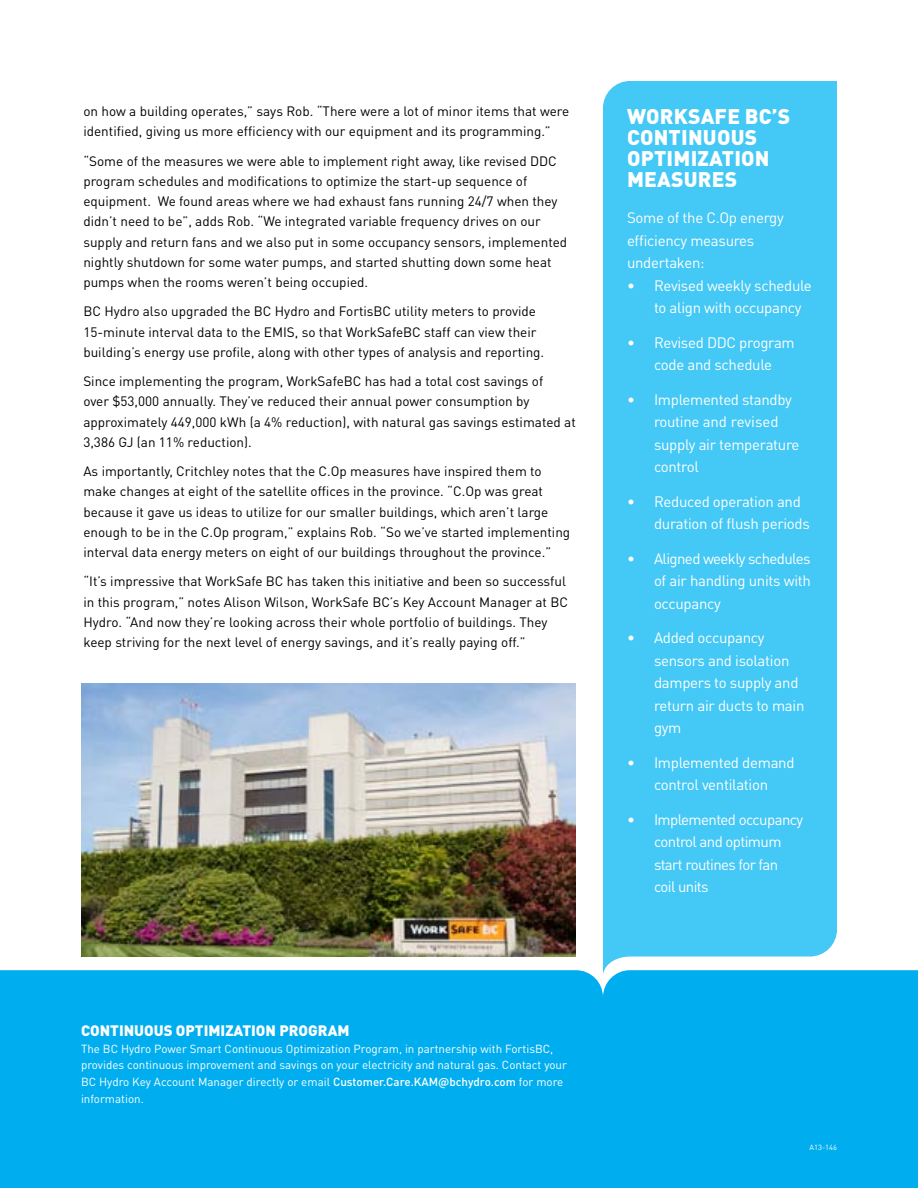
<style>
.page{position:relative;width:918px;height:1188px;background:#fff}
.page>*{position:absolute;margin:0;border:0;box-sizing:border-box;transform-origin:0 0}
.t1{font:900 21px/21px "DINOT";letter-spacing:.01em;color:#fff}
.t2{font:15px/22.5px "DINOT";letter-spacing:-.02em;color:#fff}
.t3{font:15px/22.5px "DINOT";letter-spacing:-.04em;color:#fff}
.t4{font:900 15px "DINOT";color:#fff}
.t5{font:13.5px/20.2px "DINOT";color:#000}
.t6{font:11.7px/17px "DINOT";color:#fff}
.t7{font:7.5px "DINOT";color:#fff}
.s1{font-weight:500}
</style>
<div class="page">
<div style="left:603px;top:81px;width:234px;height:889px;background:#44c8f5"></div>
<div style="left:0;top:970px;width:918px;height:218px;background:#00aeef"></div>
<img style="left:81px;top:684px;width:495px;height:273px">
<p class="t5" style="left:83px;top:101px;width:487px">on how a building operates,” says Rob. “There were a lot of minor items that were identified, giving us more efficiency with our equipment and its programming.”</p>
<p class="t5" style="left:83px;top:150px;width:485px">“Some of the measures we were able to implement right away, like revised DDC program schedules and modifications to optimize the start-up sequence of equipment. We found areas where we had exhaust fans running 24/7 when they didn’t need to be”, adds Rob. “We integrated variable frequency drives on our supply and return fans and we also put in some occupancy sensors, implemented nightly shutdown for some water pumps, and started shutting down some heat pumps when the rooms weren’t being occupied.</p>
<p class="t5" style="left:83px;top:301px;width:462px">BC Hydro also upgraded the BC Hydro and FortisBC utility meters to provide<br>15-minute interval data to the EMIS, so that WorkSafeBC staff can view their building’s energy use profile, along with other types of analysis and reporting.</p>
<p class="t5" style="left:83px;top:371px;width:494px">Since implementing the program, WorkSafeBC has had a total cost savings of<br>over $53,000 annually. They’ve reduced their annual power consumption by approximately 449,000 kWh (a 4% reduction), with natural gas savings estimated at 3,386 GJ (an 11% reduction).</p>
<p class="t5" style="left:83px;top:461px;width:488px">As importantly, Critchley notes that the C.Op measures have inspired them to make changes at eight of the satellite offices in the province. “C.Op was great because it gave us ideas to utilize for our smaller buildings, which aren’t large enough to be in the C.Op program,” explains Rob. “So we’ve started implementing interval data energy meters on eight of our buildings throughout the province.”</p>
<p class="t5" style="left:83px;top:571px;width:486px">“It’s impressive that WorkSafe BC has taken this initiative and been so successful in this program,” notes Alison Wilson, WorkSafe BC’s Key Account Manager at BC Hydro. “And now they’re looking across their whole portfolio of buildings. They keep striving for the next level of energy savings, and it’s really paying off.”</p>
<h1 class="t1" style="left:627px;top:105px;width:165px">WORKSAFE BC’S<br>CONTINUOUS<br>OPTIMIZATION<br>MEASURES</h1>
<p class="t2" style="left:627px;top:206px;width:158px">Some of the C.Op energy efficiency measures undertaken:</p>
<p class="t2" style="left:654px;top:274px;width:159px;text-indent:-27px">• Revised weekly schedule to align with occupancy</p>
<p class="t2" style="left:627px;top:331px;width:169px;text-align:center">• Revised DDC program code and schedule</p>
<p class="t2" style="left:654px;top:388px;width:147px;text-indent:-27px">• Implemented standby routine and revised supply air temperature control</p>
<p class="t2" style="left:654px;top:490px;width:157px;text-indent:-27px">• Reduced operation and duration of flush periods</p>
<p class="t2" style="left:654px;top:547px;width:158px;text-align:justify;text-indent:-27px">• Aligned weekly schedules of air handling units with occupancy</p>
<p class="t2" style="left:654px;top:626px;width:152px;text-indent:-27px">• Added occupancy sensors and isolation dampers to supply and return air ducts to main gym</p>
<p class="t2" style="left:627px;top:751px;width:169px;text-align:center">• Implemented demand control ventilation</p>
<p class="t3" style="left:654px;top:808px;width:151px;text-indent:-27px">• Implemented occupancy control and optimum start routines for fan coil units</p>
<p class="t4" style="left:81px;top:1020px;width:270px">CONTINUOUS OPTIMIZATION PROGRAM</p>
<p class="t6" style="left:81px;top:1040px;width:488px">The BC Hydro Power Smart Continuous Optimization Program, in partnership with FortisBC, provides continuous improvement and savings on your electricity and natural gas. Contact your BC Hydro Key Account Manager directly or email <span class="s1">Customer.Care.KAM@bchydro.com</span> for more information.</p>
<p class="t7" style="left:810px;top:1143px;width:29px">A13-146</p>
</div>
